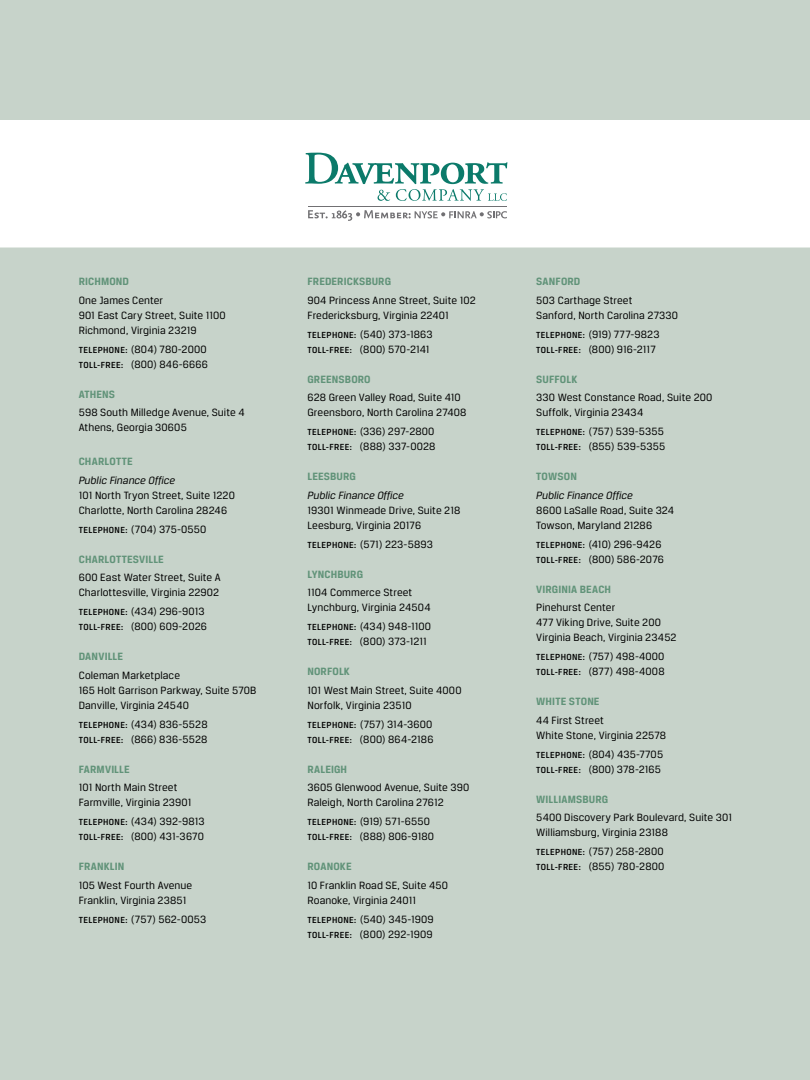
<style>
.page{position:relative;width:810px;height:1080px;background:#c7d3ca}
.page>*{position:absolute;margin:0;border:0;box-sizing:border-box;transform-origin:0 0}
.t1{font:11.25px/15px "Breuer Text";letter-spacing:.01em;color:#000}
.t2{font:700 11.25px "Breuer Text";letter-spacing:.01em;color:#619379}
.t3{font:italic 11.25px "Breuer Text";color:#000}
.s1{font-weight:500;font-size:9.38px}
</style>
<div class="page">
<div style="left:0;top:120px;width:810px;height:128px;background:#fff"></div>
<div style="left:295px;top:146px;width:224px;height:84px;background:#fff"></div>
<hr style="left:308px;top:206px;width:199px;height:1px;background:#717073">
<svg style="left:305px;top:153px;width:202px;height:48px"></svg>
<svg style="left:308px;top:210px;width:199px;height:11px"></svg>
<p class="t2" style="left:79px;top:275px;width:52px">RICHMOND</p>
<p class="t1" style="left:79px;top:292px;width:149px">One James Center<br>901 East Cary Street, Suite 1100<br>Richmond, Virginia 23219</p>
<p class="t1" style="left:79px;top:341px;width:131px"><span class="s1">TELEPHONE:</span> (804) 780-2000<br><span class="s1">TOLL-FREE:</span> (800) 846-6666</p>
<p class="t2" style="left:79px;top:387px;width:38px">ATHENS</p>
<p class="t1" style="left:79px;top:405px;width:167px">598 South Milledge Avenue, Suite 4<br>Athens, Georgia 30605</p>
<p class="t2" style="left:79px;top:455px;width:55px">CHARLOTTE</p>
<p class="t3" style="left:79px;top:474px;width:98px">Public Finance Office</p>
<p class="t1" style="left:79px;top:487px;width:158px">101 North Tryon Street, Suite 1220<br>Charlotte, North Carolina 28246</p>
<p class="t1" style="left:79px;top:521px;width:129px"><span class="s1">TELEPHONE:</span> (704) 375-0550</p>
<p class="t2" style="left:79px;top:552px;width:87px">CHARLOTTESVILLE</p>
<p class="t1" style="left:79px;top:570px;width:144px">600 East Water Street, Suite A<br>Charlottesville, Virginia 22902</p>
<p class="t1" style="left:79px;top:604px;width:130px"><span class="s1">TELEPHONE:</span> (434) 296-9013<br><span class="s1">TOLL-FREE:</span> (800) 609-2026</p>
<p class="t2" style="left:79px;top:650px;width:46px">DANVILLE</p>
<p class="t1" style="left:79px;top:667px;width:179px">Coleman Marketplace<br>165 Holt Garrison Parkway, Suite 570B<br>Danville, Virginia 24540</p>
<p class="t1" style="left:79px;top:716px;width:130px"><span class="s1">TELEPHONE:</span> (434) 836-5528<br><span class="s1">TOLL-FREE:</span> (866) 836-5528</p>
<p class="t2" style="left:79px;top:762px;width:53px">FARMVILLE</p>
<p class="t1" style="left:79px;top:780px;width:114px">101 North Main Street<br>Farmville, Virginia 23901</p>
<p class="t1" style="left:79px;top:814px;width:127px"><span class="s1">TELEPHONE:</span> (434) 392-9813<br><span class="s1">TOLL-FREE:</span> (800) 431-3670</p>
<p class="t2" style="left:79px;top:860px;width:47px">FRANKLIN</p>
<p class="t1" style="left:79px;top:877px;width:115px">105 West Fourth Avenue<br>Franklin, Virginia 23851</p>
<p class="t1" style="left:79px;top:911px;width:129px"><span class="s1">TELEPHONE:</span> (757) 562-0053</p>
<p class="t2" style="left:308px;top:275px;width:85px">FREDERICKSBURG</p>
<p class="t1" style="left:308px;top:292px;width:170px">904 Princess Anne Street, Suite 102<br>Fredericksburg, Virginia 22401</p>
<p class="t1" style="left:308px;top:326px;width:127px"><span class="s1">TELEPHONE:</span> (540) 373-1863<br><span class="s1">TOLL-FREE:</span> (800) 570-2141</p>
<p class="t2" style="left:307px;top:372px;width:65px">GREENSBORO</p>
<p class="t1" style="left:307px;top:390px;width:160px">628 Green Valley Road, Suite 410<br>Greensboro, North Carolina 27408</p>
<p class="t1" style="left:308px;top:424px;width:130px"><span class="s1">TELEPHONE:</span> (336) 297-2800<br><span class="s1">TOLL-FREE:</span> (888) 337-0028</p>
<p class="t2" style="left:307px;top:470px;width:50px">LEESBURG</p>
<p class="t3" style="left:307px;top:489px;width:98px">Public Finance Office</p>
<p class="t1" style="left:307px;top:502px;width:154px">19301 Winmeade Drive, Suite 218<br>Leesburg, Virginia 20176</p>
<p class="t1" style="left:308px;top:536px;width:127px"><span class="s1">TELEPHONE:</span> (571) 223-5893</p>
<p class="t2" style="left:308px;top:567px;width:57px">LYNCHBURG</p>
<p class="t1" style="left:308px;top:585px;width:125px">1104 Commerce Street<br>Lynchburg, Virginia 24504</p>
<p class="t1" style="left:308px;top:619px;width:125px"><span class="s1">TELEPHONE:</span> (434) 948-1100<br><span class="s1">TOLL-FREE:</span> (800) 373-1211</p>
<p class="t2" style="left:307px;top:665px;width:44px">NORFOLK</p>
<p class="t1" style="left:307px;top:682px;width:156px">101 West Main Street, Suite 4000<br>Norfolk, Virginia 23510</p>
<p class="t1" style="left:308px;top:716px;width:128px"><span class="s1">TELEPHONE:</span> (757) 314-3600<br><span class="s1">TOLL-FREE:</span> (800) 864-2186</p>
<p class="t2" style="left:307px;top:762px;width:41px">RALEIGH</p>
<p class="t1" style="left:307px;top:780px;width:163px">3605 Glenwood Avenue, Suite 390<br>Raleigh, North Carolina 27612</p>
<p class="t1" style="left:308px;top:814px;width:128px"><span class="s1">TELEPHONE:</span> (919) 571-6550<br><span class="s1">TOLL-FREE:</span> (888) 806-9180</p>
<p class="t2" style="left:307px;top:860px;width:46px">ROANOKE</p>
<p class="t1" style="left:307px;top:877px;width:142px">10 Franklin Road SE, Suite 450<br>Roanoke, Virginia 24011</p>
<p class="t1" style="left:308px;top:911px;width:128px"><span class="s1">TELEPHONE:</span> (540) 345-1909<br><span class="s1">TOLL-FREE:</span> (800) 292-1909</p>
<p class="t2" style="left:536px;top:275px;width:46px">SANFORD</p>
<p class="t1" style="left:536px;top:292px;width:143px">503 Carthage Street<br>Sanford, North Carolina 27330</p>
<p class="t1" style="left:536px;top:326px;width:125px"><span class="s1">TELEPHONE:</span> (919) 777-9823<br><span class="s1">TOLL-FREE:</span> (800) 916-2117</p>
<p class="t2" style="left:536px;top:372px;width:43px">SUFFOLK</p>
<p class="t1" style="left:536px;top:390px;width:178px">330 West Constance Road, Suite 200<br>Suffolk, Virginia 23434</p>
<p class="t1" style="left:536px;top:424px;width:131px"><span class="s1">TELEPHONE:</span> (757) 539-5355<br><span class="s1">TOLL-FREE:</span> (855) 539-5355</p>
<p class="t2" style="left:536px;top:470px;width:42px">TOWSON</p>
<p class="t3" style="left:536px;top:489px;width:98px">Public Finance Office</p>
<p class="t1" style="left:536px;top:502px;width:139px">8600 LaSalle Road, Suite 324<br>Towson, Maryland 21286</p>
<p class="t1" style="left:536px;top:536px;width:129px"><span class="s1">TELEPHONE:</span> (410) 296-9426<br><span class="s1">TOLL-FREE:</span> (800) 586-2076</p>
<p class="t2" style="left:536px;top:582px;width:76px">VIRGINIA BEACH</p>
<p class="t1" style="left:536px;top:600px;width:142px">Pinehurst Center<br>477 Viking Drive, Suite 200<br>Virginia Beach, Virginia 23452</p>
<p class="t1" style="left:536px;top:649px;width:130px"><span class="s1">TELEPHONE:</span> (757) 498-4000<br><span class="s1">TOLL-FREE:</span> (877) 498-4008</p>
<p class="t2" style="left:536px;top:695px;width:65px">WHITE STONE</p>
<p class="t1" style="left:536px;top:712px;width:131px">44 First Street<br>White Stone, Virginia 22578</p>
<p class="t1" style="left:536px;top:746px;width:128px"><span class="s1">TELEPHONE:</span> (804) 435-7705<br><span class="s1">TOLL-FREE:</span> (800) 378-2165</p>
<p class="t2" style="left:536px;top:792px;width:74px">WILLIAMSBURG</p>
<p class="t1" style="left:536px;top:810px;width:198px">5400 Discovery Park Boulevard, Suite 301<br>Williamsburg, Virginia 23188</p>
<p class="t1" style="left:536px;top:844px;width:130px"><span class="s1">TELEPHONE:</span> (757) 258-2800<br><span class="s1">TOLL-FREE:</span> (855) 780-2800</p>
</div>
